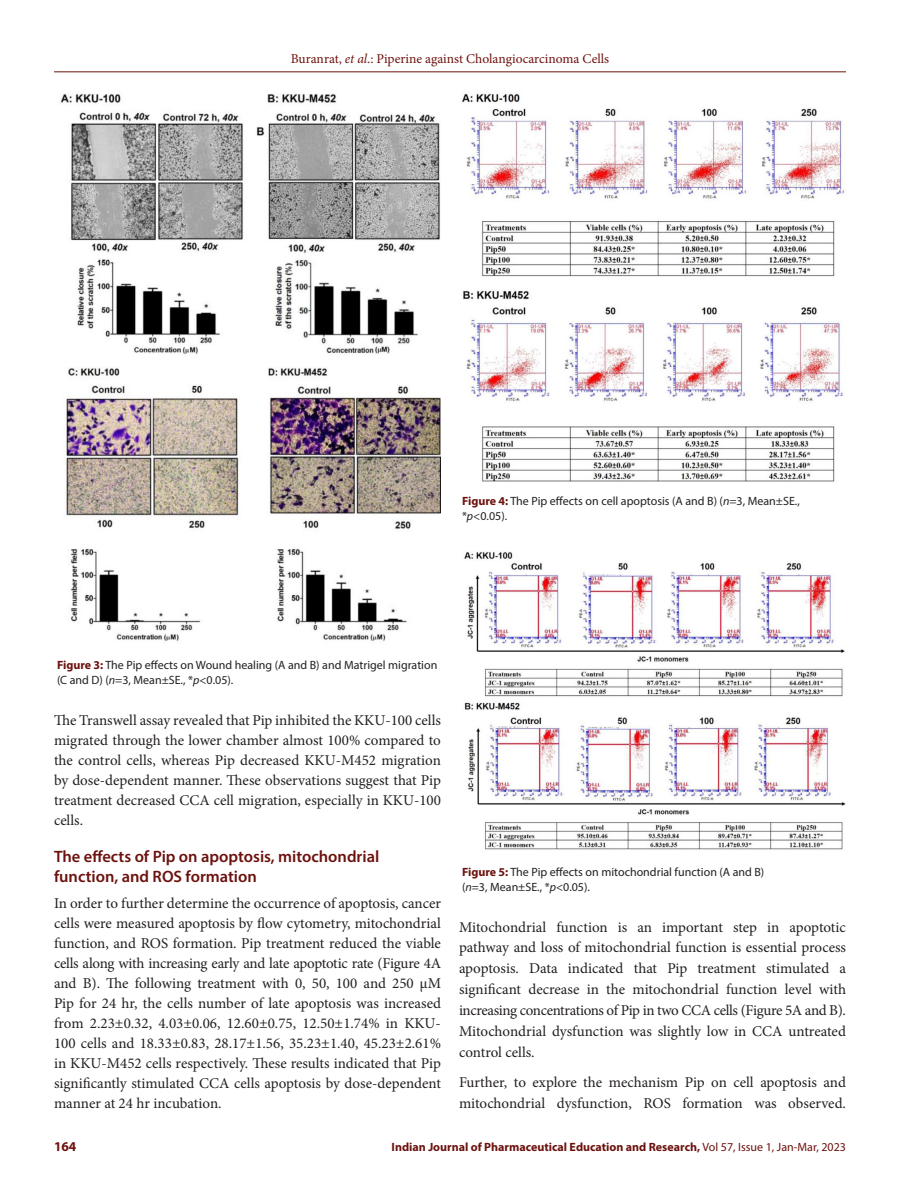
<style>
.page{position:relative;width:918px;height:1188px;background:#fff}
.page>*{position:absolute;margin:0;border:0;box-sizing:border-box;transform-origin:0 0}
._2_HD{font:600 16.5px/20px "Myriad Pro";color:#6c120e}
.TXT{font:15px/20px "Minion Pro";color:#231f20;text-align:justify}
.t1{font:13.5px "Minion Pro";letter-spacing:-.005em;color:#6c120e}
.t2{font:700 13.5px "Myriad Pro";color:#6c120e}
.FIG_CAP{font:12px/15px "Myriad Pro";color:#231f20}
.t3{font:700 12px "Myriad Pro";color:#6c120e}
.s1{font-style:italic}
.s2{font-weight:700;color:#6c120e}
.s3{font-weight:400}
</style>
<div class="page">
<hr style="left:54px;top:72px;width:792px;height:1px;background:#6c120e">
<img style="left:60px;top:94px;width:381px;height:547px">
<img style="left:462px;top:93px;width:382px;height:388px">
<img style="left:464px;top:551px;width:382px;height:299px">
<p class="t1" style="left:291px;top:50px;width:320px">Buranrat, <span class="s1">et al</span>.: Piperine against Cholangiocarcinoma Cells</p>
<p class="FIG_CAP" style="left:462px;top:493px;width:339px"><span class="s2">Figure 4:</span> The Pip effects on cell apoptosis (A and B) (<span class="s1">n</span>=3, Mean±SE., *<span class="s1">p</span>&lt;0.05).</p>
<p class="FIG_CAP" style="left:57px;top:658px;width:382px"><span class="s2">Figure 3:</span> The Pip effects on Wound healing (A and B) and Matrigel migration (C and D) (<span class="s1">n</span>=3, Mean±SE., *<span class="s1">p</span>&lt;0.05).</p>
<p class="TXT" style="left:54px;top:711px;width:389px">The Transwell assay revealed that Pip inhibited the KKU-100 cells migrated through the lower chamber almost 100% compared to the control cells, whereas Pip decreased KKU-M452 migration by dose-dependent manner. These observations suggest that Pip treatment decreased CCA cell migration, especially in KKU-100 cells.</p>
<p class="_2_HD" style="left:54px;top:846px;width:327px">The effects of Pip on apoptosis, mitochondrial function, and ROS formation</p>
<p class="TXT" style="left:54px;top:893px;width:389px">In order to further determine the occurrence of apoptosis, cancer cells were measured apoptosis by flow cytometry, mitochondrial function, and ROS formation. Pip treatment reduced the viable cells along with increasing early and late apoptotic rate (Figure 4A and B). The following treatment with 0, 50, 100 and 250 µM Pip for 24 hr, the cells number of late apoptosis was increased from 2.23±0.32, 4.03±0.06, 12.60±0.75, 12.50±1.74% in KKU-100 cells and 18.33±0.83, 28.17±1.56, 35.23±1.40, 45.23±2.61% in KKU-M452 cells respectively. These results indicated that Pip significantly stimulated CCA cells apoptosis by dose-dependent manner at 24 hr incubation.</p>
<p class="FIG_CAP" style="left:462px;top:864px;width:304px"><span class="s2">Figure 5:</span> The Pip effects on mitochondrial function (A and B) (<span class="s1">n</span>=3, Mean±SE., *<span class="s1">p</span>&lt;0.05).</p>
<p class="TXT" style="left:459px;top:916px;width:389px;line-height:20.9px">Mitochondrial function is an important step in apoptotic pathway and loss of mitochondrial function is essential process apoptosis. Data indicated that Pip treatment stimulated a significant decrease in the mitochondrial function level with increasing concentrations of Pip in two CCA cells (Figure 5A and B).<br>Mitochondrial dysfunction was slightly low in CCA untreated control cells.</p>
<p class="TXT" style="left:459px;top:1072px;width:388px;line-height:20.9px">Further, to explore the mechanism Pip on cell apoptosis and mitochondrial dysfunction, ROS formation was observed.</p>
<p class="t2" style="left:54px;top:1137px;width:24px">164</p>
<p class="t3" style="left:392px;top:1139px;width:456px">Indian Journal of Pharmaceutical Education and Research, <span class="s3">Vol 57, Issue 1, Jan-Mar, 2023</span></p>
</div>
